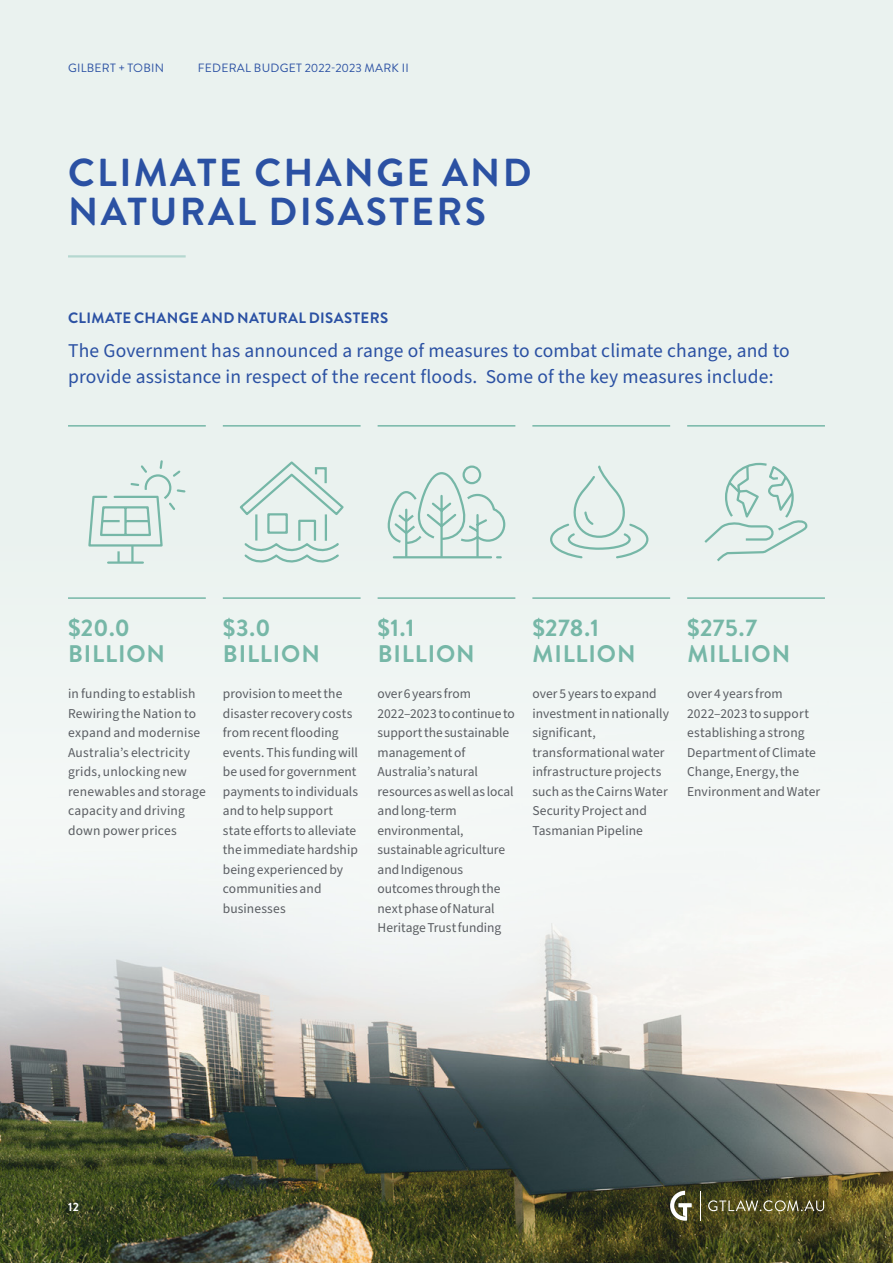
<style>
.page{position:relative;width:893px;height:1263px;background:#eaf2ef}
.page>*{position:absolute;margin:0;border:0;box-sizing:border-box;transform-origin:0 0}
.H2-Title_Pos{font:700 39px/39px "Brandon Grotesque";letter-spacing:.06em;color:#2b51a3}
.H4-Small_Title_Pos{font:700 24px/25.5px "Brandon Grotesque";letter-spacing:.035em;color:#76b7a7}
.Primary_paragraph_Po{font:19.5px/25.5px "Source Sans Pro";letter-spacing:.01em;color:#2b51a3}
.H4-Small_Title_Pos-2{font:700 15px "Brandon Grotesque";letter-spacing:.02em;color:#2b51a3}
.Body_copy_Pos{font:13.5px/19.5px "Source Sans Pro";letter-spacing:.005em;color:#5a5d62}
.t1{font:12px "Brandon Grotesque";letter-spacing:.02em;color:#2b51a3}
.t2{font:700 12px "Brandon Grotesque";color:#fff}
</style>
<div class="page">
<hr style="left:68px;top:255px;width:118px;height:2px;background:#b5d8d0">
<img style="left:0;top:562px;width:893px;height:701px">
<hr style="left:68px;top:597px;width:138px;height:2px;background:#76b7a7">
<hr style="left:68px;top:425px;width:138px;height:2px;background:#76b7a7">
<hr style="left:108px;top:561px;width:35px;height:3px;background:#76b7a7">
<svg style="left:88px;top:460px;width:98px;height:102px"></svg>
<hr style="left:223px;top:597px;width:138px;height:2px;background:#76b7a7">
<hr style="left:223px;top:425px;width:138px;height:2px;background:#76b7a7">
<svg style="left:238px;top:461px;width:108px;height:108px"></svg>
<hr style="left:378px;top:597px;width:137px;height:2px;background:#76b7a7">
<hr style="left:378px;top:425px;width:137px;height:2px;background:#76b7a7">
<div style="left:462px;top:465px;width:19px;height:19px;border:2px solid #76b7a7;border-radius:50%"></div>
<svg style="left:387px;top:471px;width:119px;height:88px"></svg>
<hr style="left:532px;top:597px;width:138px;height:2px;background:#76b7a7">
<hr style="left:532px;top:425px;width:138px;height:2px;background:#76b7a7">
<svg style="left:550px;top:465px;width:99px;height:94px"></svg>
<hr style="left:687px;top:597px;width:138px;height:2px;background:#76b7a7">
<hr style="left:687px;top:425px;width:138px;height:2px;background:#76b7a7">
<svg style="left:702px;top:462px;width:108px;height:102px"></svg>
<svg style="left:670px;top:1191px;width:22px;height:30px"></svg>
<hr style="left:700px;top:1191px;width:1px;height:30px;background:#fff">
<svg style="left:708px;top:1200px;width:116px;height:11px"></svg>
<p class="t1" style="left:68px;top:60px;width:97px">GILBERT + TOBIN</p>
<p class="t1" style="left:198px;top:60px;width:212px">FEDERAL BUDGET 2022-2023 MARK II</p>
<h2 class="H2-Title_Pos" style="left:68px;top:154px;width:465px">CLIMATE CHANGE AND<br>NATURAL DISASTERS</h2>
<h4 class="H4-Small_Title_Pos-2" style="left:68px;top:307px;width:322px">CLIMATE CHANGE AND NATURAL DISASTERS</h4>
<p class="Primary_paragraph_Po" style="left:68px;top:338px;width:723px">The Government has announced a range of measures to combat climate change, and to provide assistance in respect of the recent floods. Some of the key measures include:</p>
<h4 class="H4-Small_Title_Pos" style="left:68px;top:615px;width:99px">$20.0<br>BILLION</h4>
<p class="Body_copy_Pos" style="left:68px;top:684px;width:139px">in funding to establish<br>Rewiring the Nation to expand and modernise<br>Australia’s electricity grids, unlocking new renewables and storage capacity and driving down power prices</p>
<h4 class="H4-Small_Title_Pos" style="left:223px;top:615px;width:99px">$3.0<br>BILLION</h4>
<p class="Body_copy_Pos" style="left:223px;top:684px;width:137px">provision to meet the disaster recovery costs from recent flooding events. This funding will be used for government payments to individuals and to help support state efforts to alleviate the immediate hardship being experienced by communities and businesses</p>
<h4 class="H4-Small_Title_Pos" style="left:378px;top:615px;width:99px">$1.1<br>BILLION</h4>
<p class="Body_copy_Pos" style="left:378px;top:684px;width:139px">over 6 years from<br>2022–2023 to continue to support the sustainable management of<br>Australia’s natural resources as well as local and long-term environmental, sustainable agriculture and Indigenous outcomes through the next phase of Natural<br>Heritage Trust funding</p>
<h4 class="H4-Small_Title_Pos" style="left:532px;top:615px;width:105px">$278.1<br>MILLION</h4>
<p class="Body_copy_Pos" style="left:532px;top:684px;width:138px">over 5 years to expand investment in nationally significant, transformational water infrastructure projects such as the Cairns Water<br>Security Project and<br>Tasmanian Pipeline</p>
<h4 class="H4-Small_Title_Pos" style="left:687px;top:615px;width:105px">$275.7<br>MILLION</h4>
<p class="Body_copy_Pos" style="left:687px;top:684px;width:135px">over 4 years from<br>2022–2023 to support establishing a strong<br>Department of Climate<br>Change, Energy, the<br>Environment and Water</p>
<p class="t2" style="left:68px;top:1199px;width:12px">12</p>
</div>
